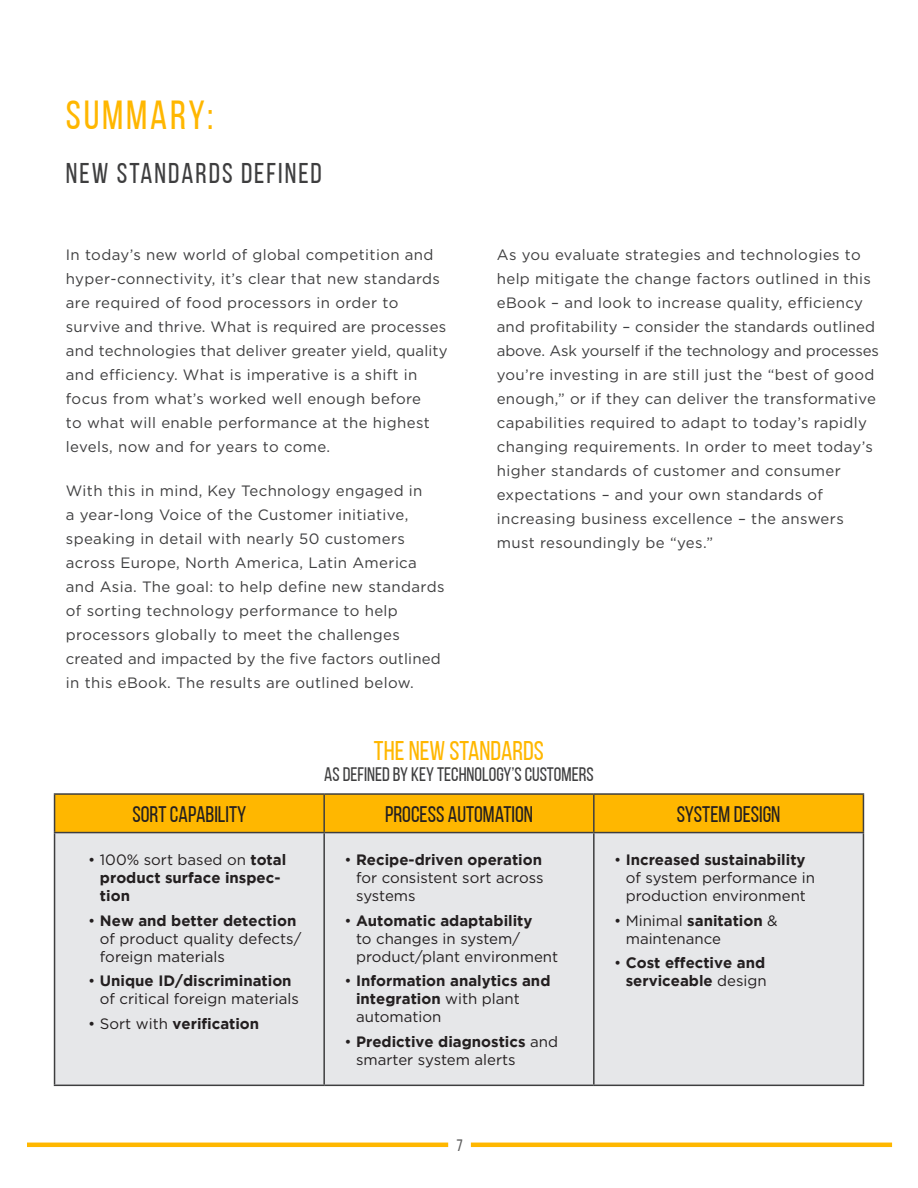
<style>
.page{position:relative;width:918px;height:1188px;background:#fff}
.page>*{position:absolute;margin:0;border:0;box-sizing:border-box;transform-origin:0 0}
.t1{font:40.5px "Bebas Neue";letter-spacing:.07em;color:#ffb700}
.t2{font:28.5px "Bebas Neue";letter-spacing:.07em;color:#3e3e3f}
.t3{font:27px "Bebas Neue";color:#ffb700}
.t4{font:22.5px "Bebas Neue";color:#231f20}
.t5{font:19.5px "Bebas Neue";color:#3e3e3f}
.t6{font:16.5px "Bebas Neue";color:#5f5f5f}
.t7{font:15px/24px "Gotham";letter-spacing:.025em;color:#3e3e3f}
.t8{font:15px/18px "Gotham";color:#231f20}
.t9{font:700 15px/18px "Gotham";color:#231f20}
.s1{font-weight:400}
.s2{font-weight:700}
</style>
<div class="page">
<hr style="left:27px;top:1143px;width:421px;height:4px;background:#ffb700">
<hr style="left:471px;top:1143px;width:421px;height:4px;background:#ffb700">
<div style="left:55px;top:795px;width:808px;height:37px;background:#ffb700"></div>
<div style="left:55px;top:833px;width:808px;height:252px;background:#e6e7e9"></div>
<hr style="left:54px;top:793px;width:270px;height:2px;background:#3e3e3f">
<hr style="left:54px;top:795px;width:1px;height:37px;background:#3e3e3f">
<hr style="left:324px;top:793px;width:270px;height:2px;background:#3e3e3f">
<hr style="left:323px;top:795px;width:2px;height:37px;background:#3e3e3f">
<hr style="left:594px;top:793px;width:270px;height:2px;background:#3e3e3f">
<hr style="left:593px;top:795px;width:2px;height:37px;background:#3e3e3f">
<hr style="left:863px;top:795px;width:1px;height:37px;background:#3e3e3f">
<hr style="left:54px;top:832px;width:270px;height:1px;background:#3e3e3f">
<hr style="left:54px;top:833px;width:1px;height:252px;background:#3e3e3f">
<hr style="left:324px;top:832px;width:270px;height:1px;background:#3e3e3f">
<hr style="left:323px;top:833px;width:2px;height:252px;background:#3e3e3f">
<hr style="left:594px;top:832px;width:270px;height:1px;background:#3e3e3f">
<hr style="left:593px;top:833px;width:2px;height:252px;background:#3e3e3f">
<hr style="left:863px;top:833px;width:1px;height:252px;background:#3e3e3f">
<hr style="left:54px;top:1085px;width:270px;height:1px;background:#3e3e3f">
<hr style="left:324px;top:1085px;width:270px;height:1px;background:#3e3e3f">
<hr style="left:594px;top:1085px;width:270px;height:1px;background:#3e3e3f">
<p class="t1" style="left:66px;top:93px;width:149px">SUMMARY:</p>
<p class="t2" style="left:66px;top:158px;width:258px">NEW STANDARDS DEFINED</p>
<p class="t7" style="left:66px;top:242px;width:383px">In today’s new world of global competition and hyper-connectivity, it’s clear that new standards are required of food processors in order to survive and thrive. What is required are processes and technologies that deliver greater yield, quality and efficiency. What is imperative is a shift in focus from what’s worked well enough before<br>to what will enable performance at the highest levels, now and for years to come.</p>
<p class="t7" style="left:66px;top:478px;width:380px">With this in mind, Key Technology engaged in<br>a year-long Voice of the Customer initiative, speaking in detail with nearly 50 customers across Europe, North America, Latin America and Asia. The goal: to help define new standards of sorting technology performance to help processors globally to meet the challenges created and impacted by the five factors outlined in this eBook. The results are outlined below.</p>
<p class="t7" style="left:497px;top:242px;width:384px">As you evaluate strategies and technologies to help mitigate the change factors outlined in this eBook – and look to increase quality, efficiency and profitability – consider the standards outlined above. Ask yourself if the technology and processes you’re investing in are still just the “best of good enough,” or if they can deliver the transformative capabilities required to adapt to today’s rapidly changing requirements. In order to meet today’s higher standards of customer and consumer expectations – and your own standards of increasing business excellence – the answers must resoundingly be “yes.”</p>
<p class="t3" style="left:374px;top:736px;width:172px">THE NEW STANDARDS</p>
<p class="t5" style="left:324px;top:763px;width:271px">AS DEFINED BY KEY TECHNOLOGY’S CUSTOMERS</p>
<p class="t4" style="left:132px;top:802px;width:115px">SORT CAPABILITY</p>
<p class="t4" style="left:385px;top:802px;width:149px">PROCESS AUTOMATION</p>
<p class="t4" style="left:677px;top:802px;width:105px">SYSTEM DESIGN</p>
<p class="t9" style="left:100px;top:850px;width:188px;text-indent:-12px"><span class="s1">• 100% sort based on</span> total product surface inspec&shy;tion</p>
<p class="t8" style="left:100px;top:911px;width:203px;text-indent:-12px">• <span class="s2">New and better detection </span>of product quality defects/ foreign materials</p>
<p class="t8" style="left:100px;top:972px;width:201px;text-indent:-12px">• <span class="s2">Unique ID/discrimination </span>of critical foreign materials</p>
<p class="t9" style="left:88px;top:1014px;width:173px"><span class="s1">• Sort with</span> verification</p>
<p class="t8" style="left:356px;top:850px;width:189px;text-align:justify;text-indent:-12px">• <span class="s2">Recipe-driven operation </span>for consistent sort across systems</p>
<p class="t8" style="left:356px;top:911px;width:204px;text-indent:-12px">• <span class="s2">Automatic adaptability<br></span>to changes in system/ product/plant environment</p>
<p class="t9" style="left:356px;top:972px;width:196px;text-indent:-12px"><span class="s1">•</span> Information analytics and integration <span class="s1">with plant automation</span></p>
<p class="t8" style="left:356px;top:1032px;width:203px;text-indent:-12px">• <span class="s2">Predictive diagnostics</span> and smarter system alerts</p>
<p class="t8" style="left:626px;top:850px;width:191px;text-indent:-12px">• <span class="s2">Increased sustainability </span>of system performance in production environment</p>
<p class="t8" style="left:626px;top:911px;width:153px;text-indent:-12px">• Minimal <span class="s2">sanitation</span> &amp; maintenance</p>
<p class="t9" style="left:614px;top:954px;width:154px;text-align:right"><span class="s1">•</span> Cost effective and serviceable <span class="s1">design</span></p>
<p class="t6" style="left:456px;top:1136px;width:8px">7</p>
</div>
